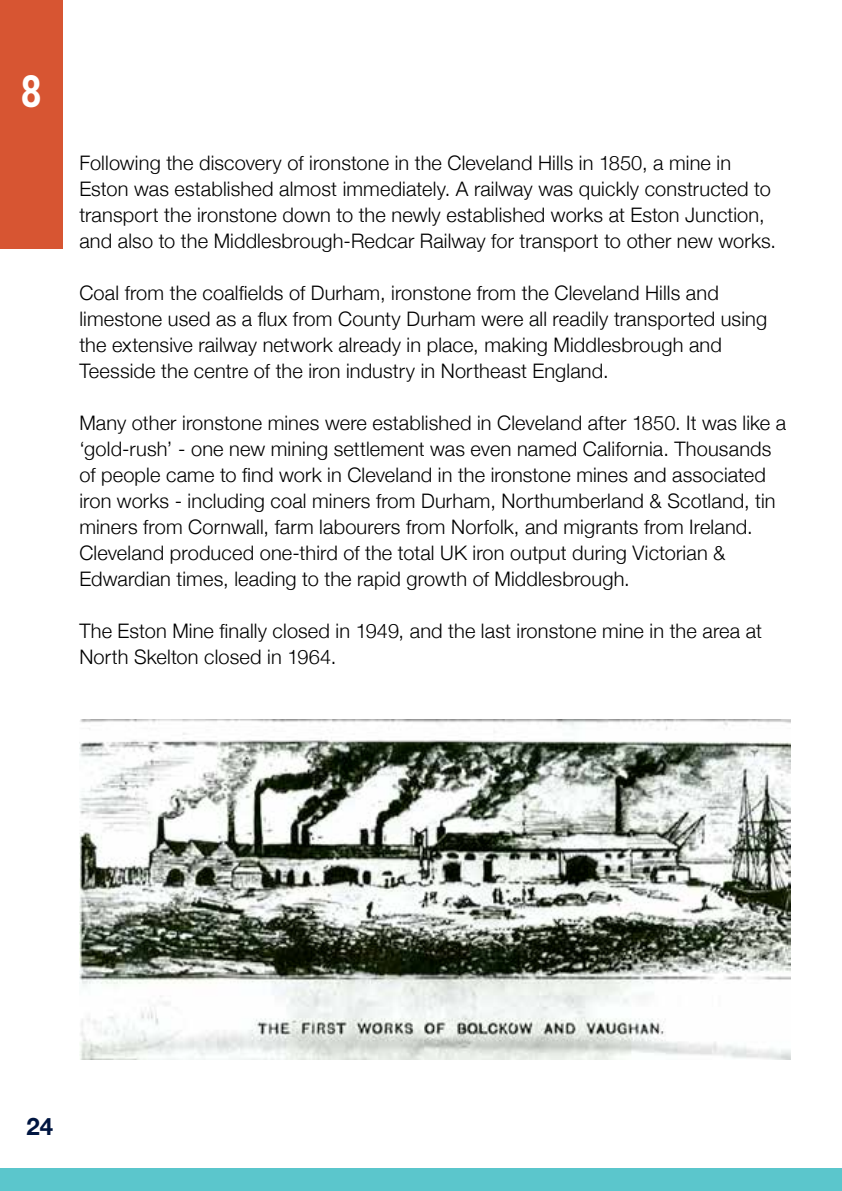
<style>
.page{position:relative;width:842px;height:1191px;background:#fff}
.page>*{position:absolute;margin:0;border:0;box-sizing:border-box;transform-origin:0 0}
.t1{font:700 44px "Roboto Slab";color:#fff;scale:.83 1}
.t2{font:700 24px "Helvetica Neue";color:#001641}
.t3{font:300 20px/26px "Helvetica Neue";letter-spacing:.005em;color:#000}
</style>
<div class="page">
<div style="left:0;top:0;width:62px;height:248px;background:#d75532"></div>
<div style="left:0;top:1168px;width:842px;height:23px;background:#5bc6cc"></div>
<img style="left:79px;top:719px;width:712px;height:340px">
<h1 class="t1" style="left:21px;top:61px;width:26px">8</h1>
<p class="t3" style="left:79px;top:148px;width:698px">Following the discovery of ironstone in the Cleveland Hills in 1850, a mine in Eston was established almost immediately. A railway was quickly constructed to transport the ironstone down to the newly established works at Eston Junction, and also to the Middlesbrough-Redcar Railway for transport to other new works.</p>
<p class="t3" style="left:79px;top:278px;width:689px">Coal from the coalfields of Durham, ironstone from the Cleveland Hills and limestone used as a flux from County Durham were all readily transported using the extensive railway network already in place, making Middlesbrough and Teesside the centre of the iron industry in Northeast England.</p>
<p class="t3" style="left:79px;top:408px;width:708px">Many other ironstone mines were established in Cleveland after 1850. It was like a ‘gold-rush’ - one new mining settlement was even named California. Thousands of people came to find work in Cleveland in the ironstone mines and associated iron works - including coal miners from Durham, Northumberland &amp; Scotland, tin miners from Cornwall, farm labourers from Norfolk, and migrants from Ireland.<br>Cleveland produced one-third of the total UK iron output during Victorian &amp; Edwardian times, leading to the rapid growth of Middlesbrough.</p>
<p class="t3" style="left:79px;top:616px;width:684px">The Eston Mine finally closed in 1949, and the last ironstone mine in the area at<br>North Skelton closed in 1964.</p>
<p class="t2" style="left:26px;top:1107px;width:28px">24</p>
</div>
